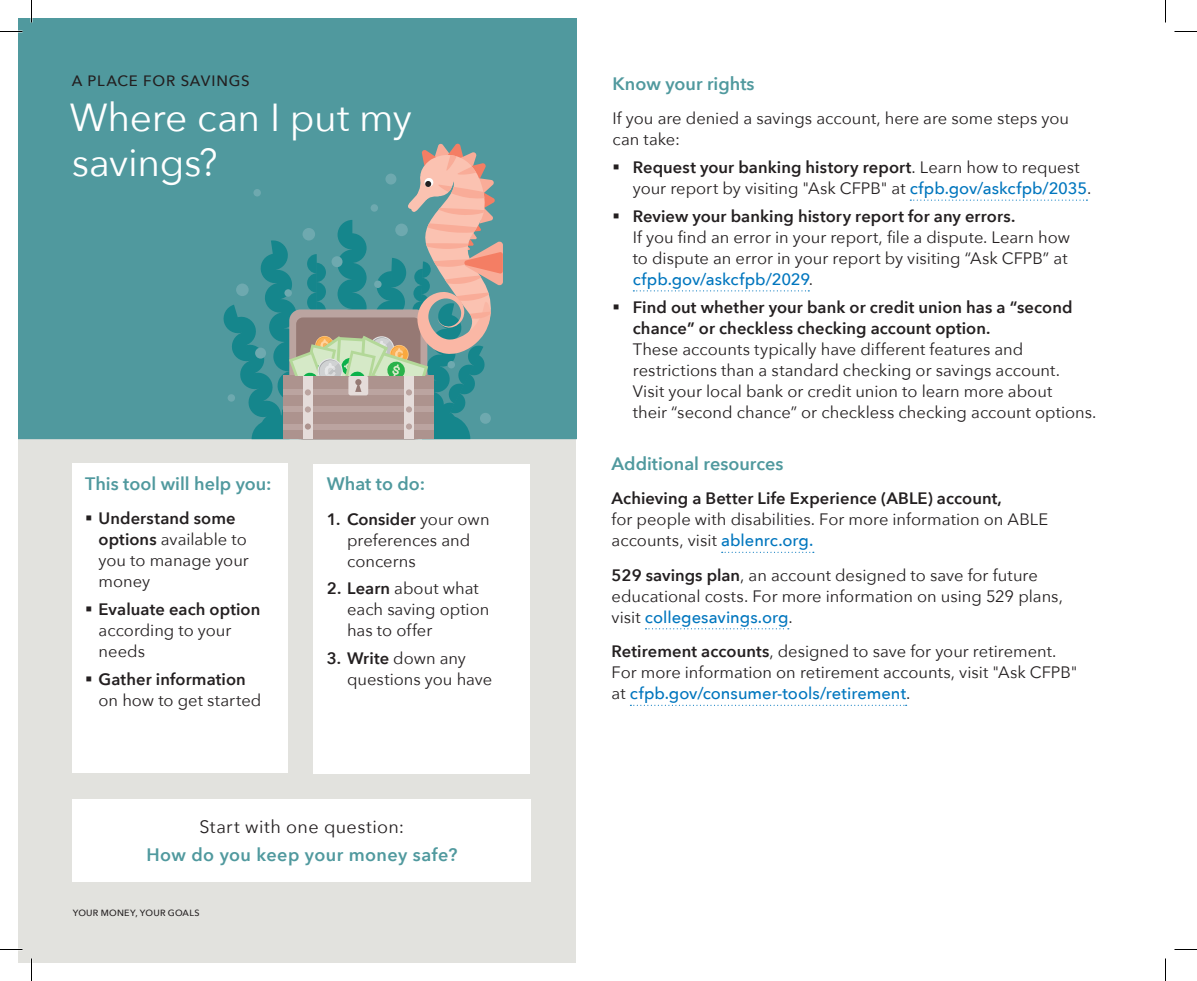
<style>
.page{position:relative;width:1197px;height:981px;background:#fff}
.page>*{position:absolute;margin:0;border:0;box-sizing:border-box;transform-origin:0 0}
.t1{font:39px/45px "Avenir Next";letter-spacing:-.01em;color:#fff}
.BODY_TEXT_10PT{font:600 18px "Avenir Next";color:#50999e}
.H5_regular{font:600 18px "Avenir Next";color:#50999e}
.H5_regular__centered{font:600 18px "Avenir Next";letter-spacing:.025em;color:#50999e}
.H5_regular__centered-2{font:18px "Avenir Next";letter-spacing:.02em;color:#231f20}
.BODY_TEXT_10PT-2{font:16.5px/21px "Avenir Next";color:#231f20}
.t2{font:600 16.5px/21px "Avenir Next";letter-spacing:.005em;color:#231f20}
.H6_medium{font:500 15px "Avenir Next";letter-spacing:.055em;color:#231f20}
.t3{font:500 9px "Avenir Next";letter-spacing:.03em;color:#231f20}
.s1{font-weight:600}
.s2{font-weight:400}
.s3{font-weight:500;color:#0076be}
</style>
<div class="page">
<div style="left:18px;top:438px;width:558px;height:525px;background:#e2e2de"></div>
<div style="left:72px;top:463px;width:216px;height:310px;background:#fff"></div>
<div style="left:73px;top:799px;width:458px;height:83px;background:#fff"></div>
<div style="left:313px;top:464px;width:216px;height:309px;background:#fff"></div>
<div style="left:18px;top:18px;width:559px;height:421px;background:#50999e"></div>
<svg style="left:910px;top:200px;width:177px;height:1px"></svg>
<svg style="left:633px;top:290px;width:176px;height:1px"></svg>
<svg style="left:722px;top:552px;width:92px;height:1px"></svg>
<svg style="left:646px;top:628px;width:143px;height:1px"></svg>
<svg style="left:630px;top:705px;width:277px;height:1px"></svg>
<svg style="left:222px;top:143px;width:281px;height:296px;background:#739d9b"></svg>
<svg style="left:0;top:31px;width:22px;height:1px"></svg>
<svg style="left:1174px;top:31px;width:23px;height:1px"></svg>
<svg style="left:0;top:949px;width:22px;height:1px"></svg>
<svg style="left:1174px;top:949px;width:23px;height:1px"></svg>
<svg style="left:31px;top:0;width:1px;height:22px"></svg>
<svg style="left:31px;top:958px;width:1px;height:23px"></svg>
<svg style="left:1165px;top:0;width:1px;height:22px"></svg>
<svg style="left:1165px;top:958px;width:1px;height:23px"></svg>
<p class="H6_medium" style="left:72px;top:68px;width:180px">A PLACE FOR SAVINGS</p>
<h2 class="t1" style="left:70px;top:93px;width:344px">Where can I put my savings?</h2>
<p class="H5_regular" style="left:85px;top:468px;width:188px">This tool will help you:</p>
<p class="BODY_TEXT_10PT-2" style="left:99px;top:507px;width:152px;text-indent:-14px">▪ <span class="s1">Understand some options</span> available to you to manage your money</p>
<p class="BODY_TEXT_10PT-2" style="left:99px;top:598px;width:163px;text-indent:-14px">▪ <span class="s1">Evaluate each option </span>according to your needs</p>
<p class="t2" style="left:99px;top:668px;width:164px;text-indent:-14px">▪ Gather information <span class="s2">on how to get started</span></p>
<p class="H5_regular" style="left:327px;top:468px;width:100px">What to do:</p>
<p class="BODY_TEXT_10PT-2" style="left:347px;top:508px;width:144px;text-indent:-20px"><span class="s1">1. Consider</span> your own preferences and concerns</p>
<p class="BODY_TEXT_10PT-2" style="left:347px;top:577px;width:144px;text-indent:-20px"><span class="s1">2. Learn</span> about what each saving option has to offer</p>
<p class="BODY_TEXT_10PT-2" style="left:347px;top:647px;width:147px;text-indent:-20px"><span class="s1">3. Write</span> down any questions you have</p>
<p class="H5_regular__centered-2" style="left:200px;top:812px;width:206px">Start with one question:</p>
<p class="H5_regular__centered" style="left:146px;top:839px;width:312px">How do you keep your money safe?</p>
<p class="t3" style="left:73px;top:906px;width:128px">YOUR MONEY, YOUR GOALS</p>
<p class="BODY_TEXT_10PT" style="left:613px;top:68px;width:143px">Know your rights</p>
<p class="BODY_TEXT_10PT-2" style="left:613px;top:107px;width:458px">If you are denied a savings account, here are some steps you can take:</p>
<p class="BODY_TEXT_10PT-2" style="left:633px;top:156px;width:460px;text-indent:-20px">▪ <span class="s1">Request your banking history report</span>. Learn how to request your report by visiting "Ask CFPB" at <span class="s3">cfpb.gov/askcfpb/2035</span>.</p>
<p class="BODY_TEXT_10PT-2" style="left:633px;top:205px;width:439px;text-indent:-20px">▪ <span class="s1">Review your banking history report for any errors.<br></span>If you find an error in your report, file a dispute. Learn how to dispute an error in your report by visiting “Ask CFPB” at <span class="s3">cfpb.gov/askcfpb/2029</span>.</p>
<p class="BODY_TEXT_10PT-2" style="left:633px;top:296px;width:465px;text-indent:-20px">▪ <span class="s1">Find out whether your bank or credit union has a “second chance” or checkless checking account option.<br></span>These accounts typically have different features and restrictions than a standard checking or savings account.<br>Visit your local bank or credit union to learn more about<br>their “second chance” or checkless checking account options.</p>
<p class="BODY_TEXT_10PT" style="left:612px;top:448px;width:173px">Additional resources</p>
<p class="BODY_TEXT_10PT-2" style="left:612px;top:487px;width:438px"><span class="s1">Achieving a Better Life Experience (ABLE) account,<br></span>for people with disabilities. For more information on ABLE accounts, visit <span class="s3">ablenrc.org.</span></p>
<p class="BODY_TEXT_10PT-2" style="left:612px;top:564px;width:453px"><span class="s1">529 savings plan</span>, an account designed to save for future educational costs. For more information on using 529 plans, visit <span class="s3">collegesavings.org</span>.</p>
<p class="BODY_TEXT_10PT-2" style="left:612px;top:640px;width:467px"><span class="s1">Retirement accounts</span>, designed to save for your retirement.<br>For more information on retirement accounts, visit "Ask CFPB" at <span class="s3">cfpb.gov/consumer-tools/retirement</span>.</p>
</div>
